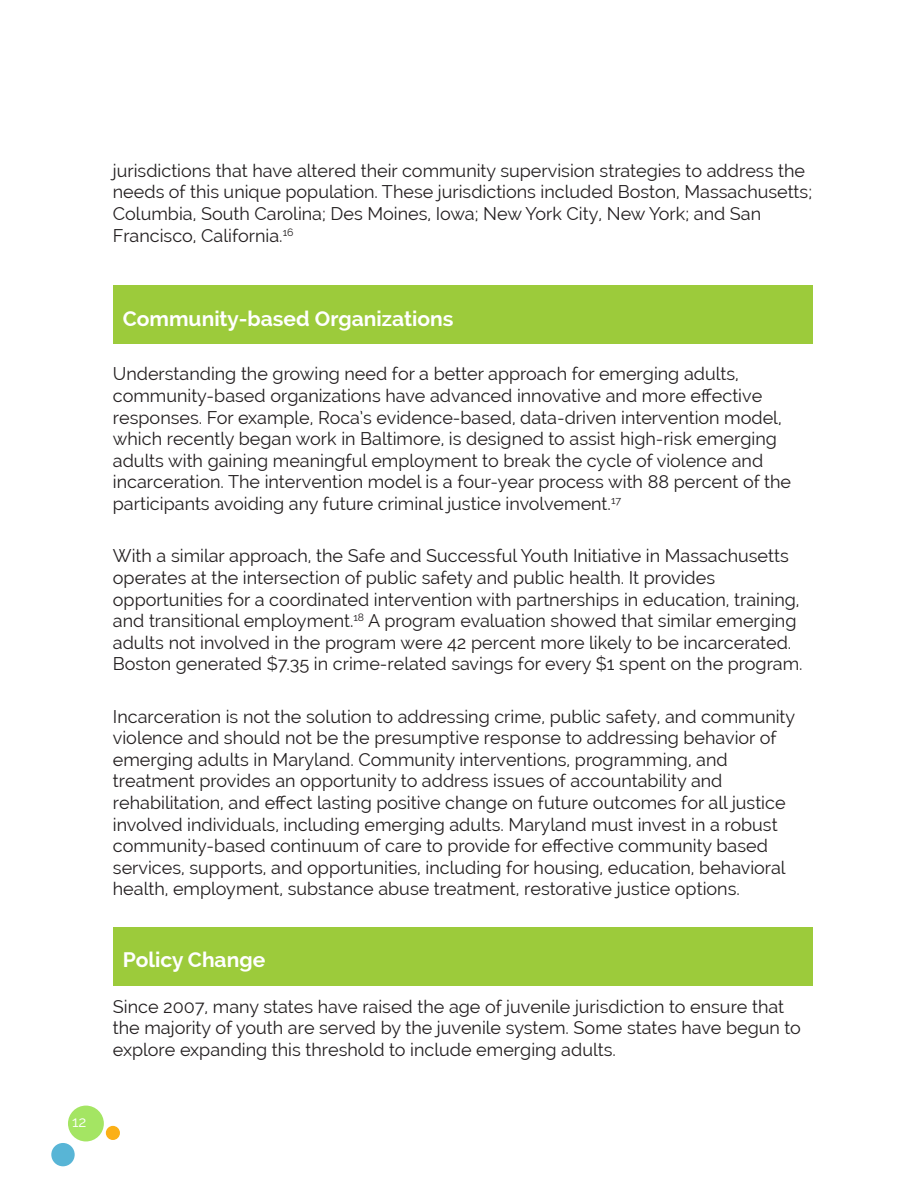
<style>
.page{position:relative;width:918px;height:1188px;background:#fff}
.page>*{position:absolute;margin:0;border:0;box-sizing:border-box;transform-origin:0 0}
.Average_spacing{font:700 21px "Raleway";color:#fff}
.Average_spacing-2{font:18px/21.6px "Raleway";color:#231f20}
.t1{font:15px "Raleway";color:#fff}
</style>
<div class="page">
<div style="left:68px;top:1106px;width:36px;height:35px;background:#a4e563;border-radius:50%"></div>
<div style="left:106px;top:1126px;width:14px;height:14px;background:#fbb017;border-radius:50%"></div>
<div style="left:51px;top:1143px;width:24px;height:23px;background:#58b5d6;border-radius:50%"></div>
<div style="left:113px;top:285px;width:699px;height:59px;background:#9ccb3b"></div>
<div style="left:113px;top:927px;width:699px;height:58px;background:#9ccb3b"></div>
<p class="Average_spacing-2" style="left:113px;top:160px;width:701px">jurisdictions that have altered their community supervision strategies to address the needs of this unique population. These jurisdictions included Boston, Massachusetts; Columbia, South Carolina; Des Moines, Iowa; New York City, New York; and San Francisco, California.<sup>16</sup></p>
<p class="t1" style="left:72px;top:1113px;width:16px">12</p>
<p class="Average_spacing" style="left:123px;top:306px;width:332px">Community-based Organizations</p>
<p class="Average_spacing-2" style="left:113px;top:363px;width:680px">Understanding the growing need for a better approach for emerging adults, community-based organizations have advanced innovative and more effective responses. For example, Roca’s evidence-based, data-driven intervention model, which recently began work in Baltimore, is designed to assist high-risk emerging adults with gaining meaningful employment to break the cycle of violence and incarceration. The intervention model is a four-year process with 88 percent of the participants avoiding any future criminal justice involvement.<sup>17</sup></p>
<p class="Average_spacing-2" style="left:113px;top:545px;width:691px">With a similar approach, the Safe and Successful Youth Initiative in Massachusetts operates at the intersection of public safety and public health. It provides opportunities for a coordinated intervention with partnerships in education, training, and transitional employment.<sup>18</sup> A program evaluation showed that similar emerging adults not involved in the program were 42 percent more likely to be incarcerated.<br>Boston generated $7.35 in crime-related savings for every $1 spent on the program.</p>
<p class="Average_spacing-2" style="left:113px;top:706px;width:684px">Incarceration is not the solution to addressing crime, public safety, and community violence and should not be the presumptive response to addressing behavior of emerging adults in Maryland. Community interventions, programming, and treatment provides an opportunity to address issues of accountability and rehabilitation, and effect lasting positive change on future outcomes for all justice involved individuals, including emerging adults. Maryland must invest in a robust community-based continuum of care to provide for effective community based services, supports, and opportunities, including for housing, education, behavioral health, employment, substance abuse treatment, restorative justice options.</p>
<p class="Average_spacing" style="left:123px;top:948px;width:144px">Policy Change</p>
<p class="Average_spacing-2" style="left:113px;top:995px;width:690px">Since 2007, many states have raised the age of juvenile jurisdiction to ensure that the majority of youth are served by the juvenile system. Some states have begun to explore expanding this threshold to include emerging adults.</p>
</div>
